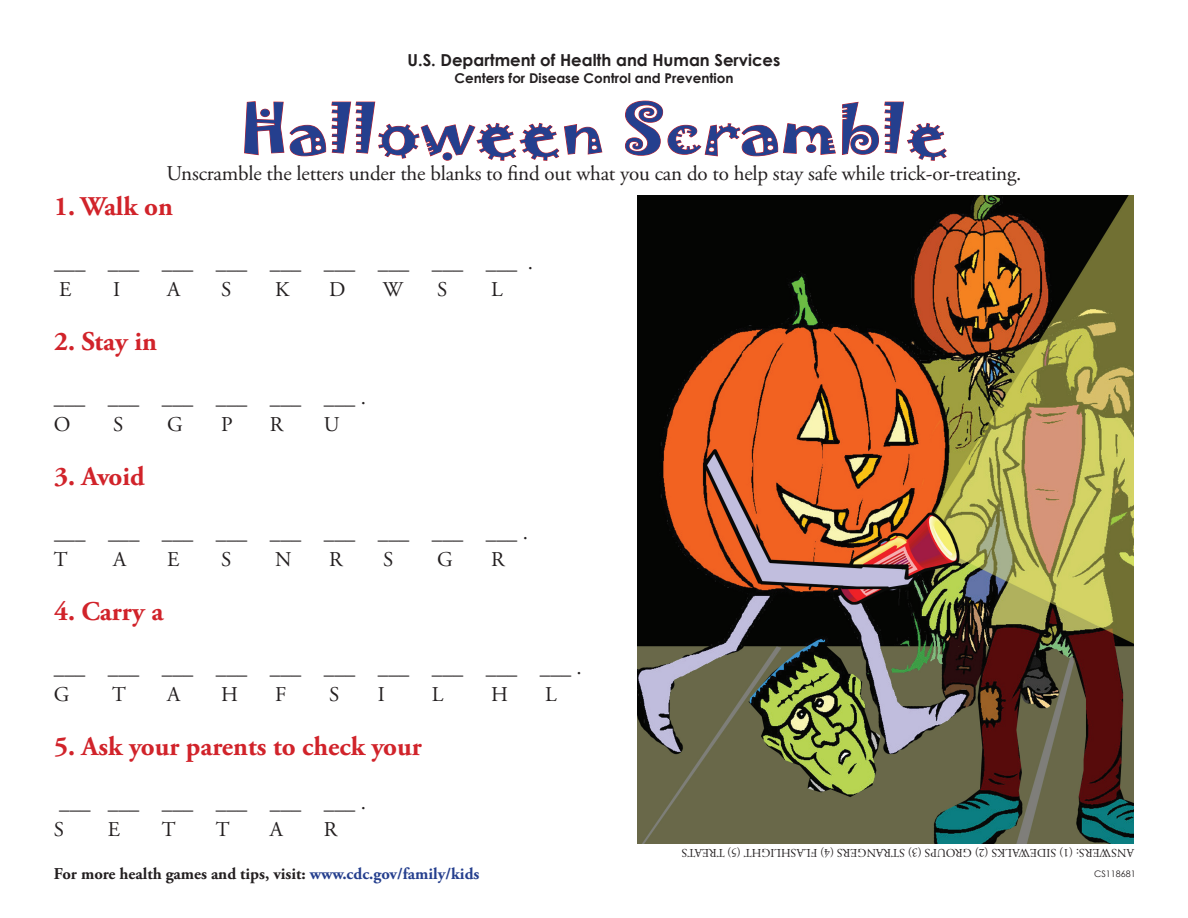
<style>
.page{position:relative;width:1188px;height:918px;background:#fff}
.page>*{position:absolute;margin:0;border:0;box-sizing:border-box;transform-origin:0 0}
.t1{font:61.05px "Jokerman";color:#253f8e;scale:1.18 1}
.t2{font:700 27px "Adobe Garamond Pro";color:#d1232a}
.t3{font:21px/27px "Adobe Garamond Pro";letter-spacing:-.01em;color:#231f20}
.t4{font:700 16.5px "Adobe Garamond Pro";color:#231f20}
.t5{font:700 16.5px "Century Gothic";color:#231f20}
.t6{font:700 13.5px "Century Gothic";color:#231f20}
.t7{font:12px "Adobe Garamond Pro";color:#231f20}
.t8{font:9px "Century Gothic";color:#231f20}
.s1{color:#253f8e}
</style>
<div class="page">
<svg style="left:244px;top:101px;width:359px;height:60px"></svg>
<svg style="left:625px;top:100px;width:211px;height:57px"></svg>
<svg style="left:842px;top:101px;width:105px;height:60px"></svg>
<img style="left:637px;top:196px;width:497px;height:647px">
<p class="t5" style="left:408px;top:48px;width:374px">U.S. Department of Health and Human Services</p>
<p class="t6" style="left:455px;top:67px;width:280px">Centers for Disease Control and Prevention</p>
<p class="t1" style="left:240px;top:85px;width:602px">Halloween Scramble</p>
<p class="t3" style="left:167px;top:161px;width:856px">Unscramble the letters under the blanks to find out what you can do to help stay safe while trick-or-treating.</p>
<p class="t2" style="left:54px;top:191px;width:121px">1. Walk on</p>
<p class="t3" style="left:54px;top:250px;width:481px">___ ___ ___ ___ ___ ___ ___ ___ ___ .<br>E</p>
<p class="t3" style="left:113px;top:277px;width:9px">I</p>
<p class="t3" style="left:167px;top:277px;width:15px">A</p>
<p class="t3" style="left:221px;top:277px;width:12px">S</p>
<p class="t3" style="left:275px;top:277px;width:16px">K</p>
<p class="t3" style="left:329px;top:277px;width:18px">D</p>
<p class="t3" style="left:383px;top:277px;width:22px">W</p>
<p class="t3" style="left:437px;top:277px;width:12px">S</p>
<p class="t3" style="left:491px;top:277px;width:13px">L</p>
<p class="t2" style="left:54px;top:326px;width:104px">2. Stay in</p>
<p class="t3" style="left:54px;top:385px;width:313px">___ ___ ___ ___ ___ ___ .<br>O</p>
<p class="t3" style="left:113px;top:412px;width:12px">S</p>
<p class="t3" style="left:167px;top:412px;width:17px">G</p>
<p class="t3" style="left:221px;top:412px;width:13px">P</p>
<p class="t3" style="left:270px;top:412px;width:15px">R</p>
<p class="t3" style="left:324px;top:412px;width:17px">U</p>
<p class="t2" style="left:54px;top:461px;width:92px">3. Avoid</p>
<p class="t3" style="left:54px;top:520px;width:475px">___ ___ ___ ___ ___ ___ ___ ___ ___ .<br>T</p>
<p class="t3" style="left:113px;top:547px;width:15px">A</p>
<p class="t3" style="left:167px;top:547px;width:14px">E</p>
<p class="t3" style="left:221px;top:547px;width:12px">S</p>
<p class="t3" style="left:275px;top:547px;width:18px">N</p>
<p class="t3" style="left:329px;top:547px;width:15px">R</p>
<p class="t3" style="left:383px;top:547px;width:12px">S</p>
<p class="t3" style="left:437px;top:547px;width:17px">G</p>
<p class="t3" style="left:491px;top:547px;width:15px">R</p>
<p class="t2" style="left:54px;top:596px;width:111px">4. Carry a</p>
<p class="t3" style="left:54px;top:655px;width:530px">___ ___ ___ ___ ___ ___ ___ ___ ___ ___ .<br>G</p>
<p class="t3" style="left:112px;top:682px;width:15px">T</p>
<p class="t3" style="left:167px;top:682px;width:15px">A</p>
<p class="t3" style="left:221px;top:682px;width:18px">H</p>
<p class="t3" style="left:275px;top:682px;width:13px">F</p>
<p class="t3" style="left:329px;top:682px;width:12px">S</p>
<p class="t3" style="left:378px;top:682px;width:9px">I</p>
<p class="t3" style="left:432px;top:682px;width:13px">L</p>
<p class="t3" style="left:491px;top:682px;width:18px">H</p>
<p class="t3" style="left:545px;top:682px;width:13px">L</p>
<p class="t2" style="left:54px;top:731px;width:369px">5. Ask your parents to check your</p>
<p class="t3" style="left:54px;top:790px;width:313px">___ ___ ___ ___ ___ ___ .<br>S</p>
<p class="t3" style="left:108px;top:817px;width:14px">E</p>
<p class="t3" style="left:162px;top:817px;width:15px">T</p>
<p class="t3" style="left:216px;top:817px;width:15px">T</p>
<p class="t3" style="left:270px;top:817px;width:15px">A</p>
<p class="t3" style="left:324px;top:817px;width:15px">R</p>
<p class="t7" style="left:1134px;top:860px;width:454px;rotate:-180deg">ANSWERS: (1) SIDEWALKS (2) GROUPS (3) STRANGERS (4) FLASHLIGHT (5) TREATS</p>
<p class="t4" style="left:54px;top:864px;width:427px">For more health games and tips, visit: <span class="s1">www.cdc.gov/family/kids</span></p>
<p class="t8" style="left:1094px;top:868px;width:43px">CS118681</p>
</div>
